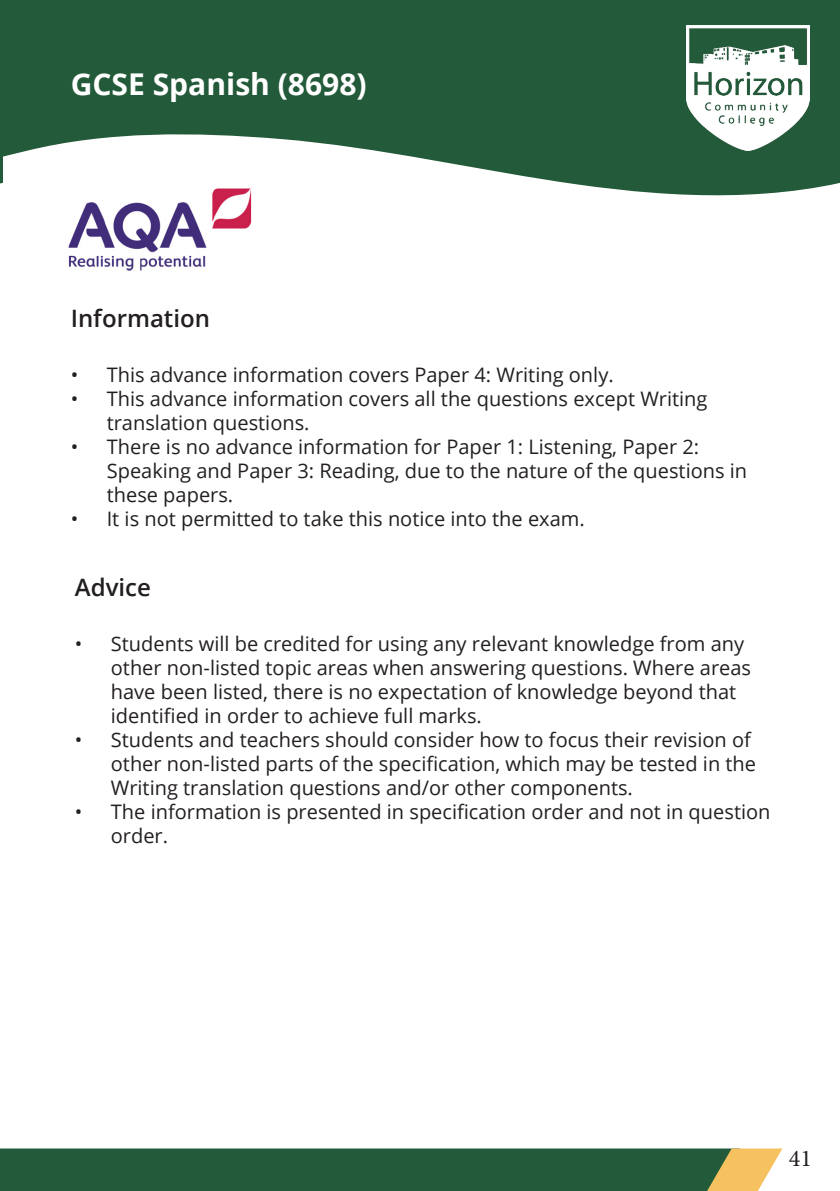
<style>
.page{position:relative;width:840px;height:1191px;background:#fff}
.page>*{position:absolute;margin:0;border:0;box-sizing:border-box;transform-origin:0 0}
.t1{font:700 30px "Open Sans";color:#fff}
.t2{font:600 24px "Open Sans";color:#231f20}
.t3{font:24px "Minion Pro";color:#231f20}
.t4{font:20px/24px "Open Sans";color:#231f20}
</style>
<div class="page">
<svg style="left:0;top:0;width:839px;height:196px;fill:#235a39"></svg>
<svg style="left:0;top:1148px;width:782px;height:43px"></svg>
<img style="left:686px;top:25px;width:123px;height:125px">
<img style="left:44px;top:172px;width:225px;height:99px">
<p class="t1" style="left:71px;top:63px;width:297px">GCSE Spanish (8698)</p>
<p class="t2" style="left:71px;top:302px;width:141px">Information</p>
<p class="t4" style="left:71px;top:362px;width:544px">• This advance information covers Paper 4: Writing only.</p>
<p class="t4" style="left:107px;top:386px;width:602px;text-indent:-36px">• This advance information covers all the questions except Writing translation questions.</p>
<p class="t4" style="left:107px;top:434px;width:641px;text-indent:-36px">• There is no advance information for Paper 1: Listening, Paper 2:<br>Speaking and Paper 3: Reading, due to the nature of the questions in these papers.</p>
<p class="t4" style="left:71px;top:506px;width:515px">• It is not permitted to take this notice into the exam.</p>
<p class="t2" style="left:75px;top:571px;width:78px">Advice</p>
<p class="t4" style="left:111px;top:631px;width:641px;text-indent:-36px">• Students will be credited for using any relevant knowledge from any other non-listed topic areas when answering questions. Where areas have been listed, there is no expectation of knowledge beyond that identified in order to achieve full marks.</p>
<p class="t4" style="left:111px;top:727px;width:646px;text-indent:-36px">• Students and teachers should consider how to focus their revision of other non-listed parts of the specification, which may be tested in the<br>Writing translation questions and/or other components.</p>
<p class="t4" style="left:111px;top:799px;width:660px;text-indent:-36px">• The information is presented in specification order and not in question order.</p>
<p class="t3" style="left:788px;top:1142px;width:25px">41</p>
</div>
